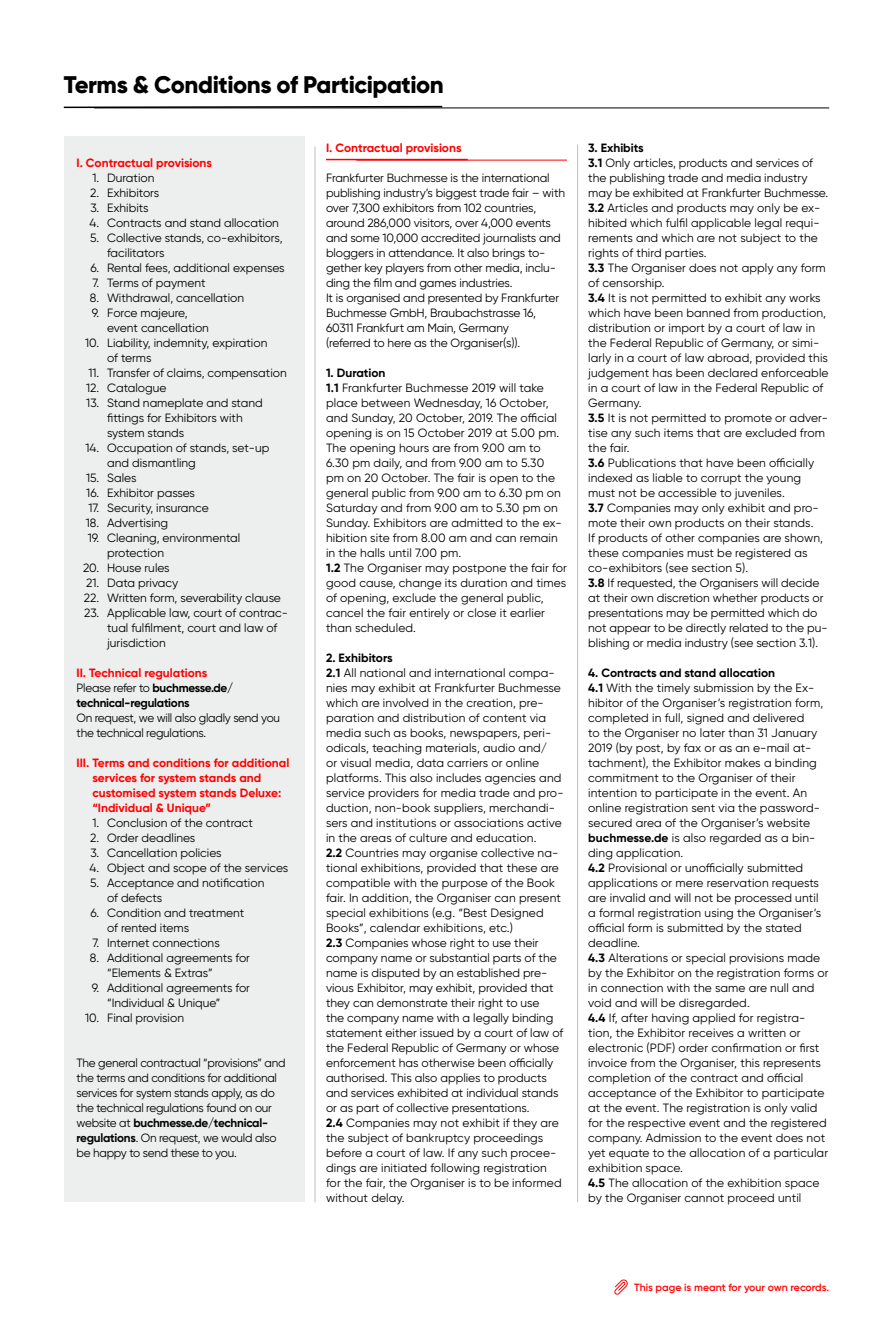
<style>
.page{position:relative;width:893px;height:1319px;background:#fff}
.page>*{position:absolute;margin:0;border:0;box-sizing:border-box;transform-origin:0 0}
.t1{font:800 24px "Gilroy";letter-spacing:-.02em;color:#000}
.t2{font:12px/15px "Gilroy";color:#000}
.t3{font:12px/15px "Gilroy";letter-spacing:-.02em;color:#000}
.t4{font:700 12px/15px "Gilroy";color:#f00}
.t5{font:700 12px/15px "Gilroy";letter-spacing:-.02em;color:#000}
.t6{font:600 10.5px "Gilroy";color:#f00}
.s1{color:#f00}
.s2{font-weight:400}
.s3{font-weight:700}
</style>
<div class="page">
<hr style="left:315px;top:146px;width:1px;height:1056px;background:#bcbec0">
<div style="left:64px;top:137px;width:241px;height:1065px;background:#edeeee"></div>
<hr style="left:577px;top:145px;width:1px;height:1057px;background:#bcbec0">
<hr style="left:356px;top:160px;width:211px;height:1px;background:#f00">
<hr style="left:326px;top:159px;width:142px;height:1px;background:#f00">
<hr style="left:94px;top:108px;width:735px;height:1px;background:#000">
<svg style="left:63px;top:105px;width:381px;height:4px"></svg>
<svg style="left:614px;top:1279px;width:14px;height:16px"></svg>
<h1 class="t1" style="left:64px;top:70px;width:382px">Terms &amp; Conditions of Participation</h1>
<p class="t4" style="left:77px;top:155px;width:137px">I. Contractual provisions</p>
<p class="t2" style="left:92px;top:170px;width:64px">1. Duration</p>
<p class="t2" style="left:90px;top:185px;width:71px">2. Exhibitors</p>
<p class="t2" style="left:90px;top:200px;width:60px">3. Exhibits</p>
<p class="t2" style="left:90px;top:215px;width:191px">4. Contracts and stand allocation</p>
<p class="t2" style="left:107px;top:230px;width:177px;text-indent:-17px">5. Collective stands, co-exhibitors, facilitators</p>
<p class="t2" style="left:90px;top:260px;width:196px">6. Rental fees, additional expenses</p>
<p class="t2" style="left:92px;top:275px;width:115px">7. Terms of payment</p>
<p class="t2" style="left:90px;top:290px;width:156px">8. Withdrawal, cancellation</p>
<p class="t2" style="left:107px;top:305px;width:103px;text-indent:-15px">9. Force majeure, event cancellation</p>
<p class="t2" style="left:107px;top:335px;width:162px;text-indent:-22px">10. Liability, indemnity, expiration of terms</p>
<p class="t2" style="left:88px;top:365px;width:200px">11. Transfer of claims, compensation</p>
<p class="t2" style="left:86px;top:380px;width:82px">12. Catalogue</p>
<p class="t2" style="left:107px;top:395px;width:157px;text-indent:-21px">13. Stand nameplate and stand fittings for Exhibitors with system stands</p>
<p class="t2" style="left:107px;top:440px;width:164px;text-indent:-22px">14. Occupation of stands, set-up and dismantling</p>
<p class="t2" style="left:86px;top:470px;width:52px">15. Sales</p>
<p class="t2" style="left:86px;top:485px;width:110px">16. Exhibitor passes</p>
<p class="t2" style="left:88px;top:500px;width:122px">17. Security, insurance</p>
<p class="t2" style="left:86px;top:515px;width:84px">18. Advertising</p>
<p class="t2" style="left:107px;top:530px;width:135px;text-indent:-19px">19. Cleaning, environmental protection</p>
<p class="t2" style="left:83px;top:560px;width:88px">20. House rules</p>
<p class="t2" style="left:86px;top:575px;width:94px">21. Data privacy</p>
<p class="t2" style="left:84px;top:590px;width:199px">22. Written form, severability clause</p>
<p class="t2" style="left:107px;top:605px;width:182px;text-indent:-23px">23. Applicable law, court of contrac&shy;tual fulfilment, court and law of jurisdiction</p>
<p class="t5" style="left:77px;top:665px;width:158px"><span class="s1">II. Technical regulations<br></span><span class="s2">Please refer to</span> buchmesse.de/ technical-regulations</p>
<p class="t3" style="left:77px;top:710px;width:205px">On request, we will also gladly send you the technical regulations.</p>
<p class="t4" style="left:92px;top:755px;width:198px;text-indent:-16px">III. Terms and conditions for additional services for system stands and customised system stands Deluxe: “Individual &amp; Unique”</p>
<p class="t2" style="left:92px;top:815px;width:162px">1. Conclusion of the contract</p>
<p class="t2" style="left:90px;top:830px;width:107px">2. Order deadlines</p>
<p class="t2" style="left:90px;top:845px;width:133px">3. Cancellation policies</p>
<p class="t2" style="left:90px;top:860px;width:200px">4. Object and scope of the services</p>
<p class="t2" style="left:107px;top:875px;width:159px;text-indent:-17px">5. Acceptance and notification of defects</p>
<p class="t2" style="left:107px;top:905px;width:139px;text-indent:-17px">6. Condition and treatment of rented items</p>
<p class="t2" style="left:92px;top:935px;width:129px">7. Internet connections</p>
<p class="t2" style="left:107px;top:950px;width:144px;text-indent:-17px">8. Additional agreements for “Elements &amp; Extras”</p>
<p class="t2" style="left:107px;top:980px;width:144px;text-indent:-15px">9. Additional agreements for “Individual &amp; Unique”</p>
<p class="t2" style="left:85px;top:1010px;width:100px">10. Final provision</p>
<p class="t3" style="left:77px;top:1055px;width:211px">The general contractual “provisions” and the terms and conditions for additional services for system stands apply, as do the technical regulations found on our website at <span class="s3">buchmesse.de/technical&shy;regulations</span>. On request, we would also be happy to send these to you.</p>
<p class="t4" style="left:326px;top:140px;width:137px">I. Contractual provisions</p>
<p class="t2" style="left:326px;top:170px;width:241px">Frankfurter Buchmesse is the international publishing industry’s biggest trade fair – with over 7,300 exhibitors from 102 countries, around 286,000 visitors, over 4,000 events and some 10,000 accredited journalists and bloggers in attendance. It also brings to&shy;gether key players from other media, inclu&shy;ding the film and games industries.<br>It is organised and presented by Frankfurter Buchmesse GmbH, Braubachstrasse 16, 60311 Frankfurt am Main, Germany<br>(referred to here as the Organiser(s)).</p>
<p class="t2" style="left:326px;top:365px;width:242px"><span class="s3">1. Duration<br>1.1</span> Frankfurter Buchmesse 2019 will take place between Wednesday, 16 October, and Sunday, 20 October, 2019. The official opening is on 15 October 2019 at 5.00 pm.<br>The opening hours are from 9.00 am to<br>6.30 pm daily, and from 9.00 am to 5.30<br>pm on 20 October. The fair is open to the general public from 9.00 am to 6.30 pm on Saturday and from 9.00 am to 5.30 pm on Sunday. Exhibitors are admitted to the ex&shy;hibition site from 8.00 am and can remain in the halls until 7.00 pm.<br><span class="s3">1.2</span> The Organiser may postpone the fair for good cause, change its duration and times of opening, exclude the general public, cancel the fair entirely or close it earlier than scheduled.</p>
<p class="t2" style="left:326px;top:650px;width:239px"><span class="s3">2. Exhibitors<br>2.1</span> All national and international compa&shy;nies may exhibit at Frankfurter Buchmesse which are involved in the creation, pre&shy;paration and distribution of content via media such as books, newspapers, peri&shy;odicals, teaching materials, audio and/<br>or visual media, data carriers or online platforms. This also includes agencies and service providers for media trade and pro&shy;duction, non-book suppliers, merchandi&shy;sers and institutions or associations active in the areas of culture and education.<br><span class="s3">2.2</span> Countries may organise collective na&shy;tional exhibitions, provided that these are compatible with the purpose of the Book fair. In addition, the Organiser can present special exhibitions (e.g. “Best Designed Books”, calendar exhibitions, etc.)<br><span class="s3">2.3</span> Companies whose right to use their company name or substantial parts of the name is disputed by an established pre&shy;vious Exhibitor, may exhibit, provided that they can demonstrate their right to use<br>the company name with a legally binding statement either issued by a court of law of the Federal Republic of Germany or whose enforcement has otherwise been officially authorised. This also applies to products and services exhibited at individual stands or as part of collective presentations.<br><span class="s3">2.4</span> Companies may not exhibit if they are the subject of bankruptcy proceedings before a court of law. If any such procee&shy;dings are initiated following registration for the fair, the Organiser is to be informed without delay.</p>
<p class="t2" style="left:588px;top:140px;width:242px"><span class="s3">3. Exhibits<br>3.1</span> Only articles, products and services of the publishing trade and media industry may be exhibited at Frankfurter Buchmesse.<br><span class="s3">3.2</span> Articles and products may only be ex&shy;hibited which fulfil applicable legal requi&shy;rements and which are not subject to the rights of third parties.<br><span class="s3">3.3</span> The Organiser does not apply any form of censorship.<br><span class="s3">3.4</span> It is not permitted to exhibit any works which have been banned from production, distribution or import by a court of law in the Federal Republic of Germany, or simi&shy;larly in a court of law abroad, provided this judgement has been declared enforceable in a court of law in the Federal Republic of Germany.<br><span class="s3">3.5</span> It is not permitted to promote or adver&shy;tise any such items that are excluded from the fair.<br><span class="s3">3.6</span> Publications that have been officially indexed as liable to corrupt the young must not be accessible to juveniles.<br><span class="s3">3.7</span> Companies may only exhibit and pro&shy;mote their own products on their stands.<br>If products of other companies are shown, these companies must be registered as co-exhibitors (see section 5).<br><span class="s3">3.8</span> If requested, the Organisers will decide at their own discretion whether products or presentations may be permitted which do not appear to be directly related to the pu&shy;blishing or media industry (see section 3.1).</p>
<p class="t2" style="left:588px;top:665px;width:242px"><span class="s3">4. Contracts and stand allocation<br>4.1</span> With the timely submission by the Ex&shy;hibitor of the Organiser’s registration form, completed in full, signed and delivered<br>to the Organiser no later than 31 January 2019 (by post, by fax or as an e-mail at&shy;tachment), the Exhibitor makes a binding commitment to the Organiser of their intention to participate in the event. An online registration sent via the password&shy;secured area of the Organiser’s website <span class="s3">buchmesse.de</span> is also regarded as a bin&shy;ding application.<br><span class="s3">4.2</span> Provisional or unofficially submitted applications or mere reservation requests are invalid and will not be processed until a formal registration using the Organiser’s official form is submitted by the stated deadline.<br><span class="s3">4.3</span> Alterations or special provisions made by the Exhibitor on the registration forms or in connection with the same are null and void and will be disregarded.<br><span class="s3">4.4</span> If, after having applied for registra&shy;tion, the Exhibitor receives a written or electronic (PDF) order confirmation or first invoice from the Organiser, this represents completion of the contract and official acceptance of the Exhibitor to participate at the event. The registration is only valid for the respective event and the registered company. Admission to the event does not yet equate to the allocation of a particular exhibition space.<br><span class="s3">4.5</span> The allocation of the exhibition space by the Organiser cannot proceed until</p>
<p class="t6" style="left:634px;top:1280px;width:197px">This page is meant for your own records.</p>
</div>
